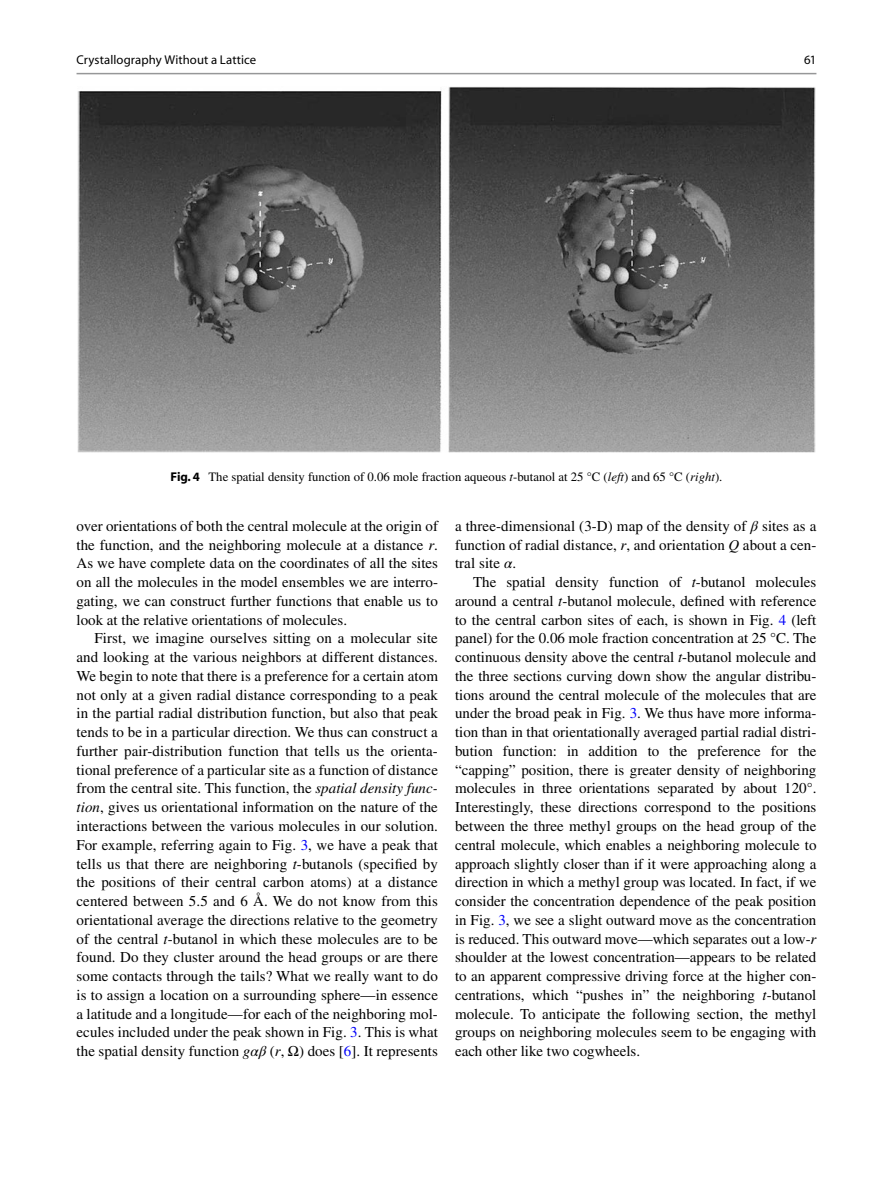
<style>
.page{position:relative;width:893px;height:1187px;background:#fff}
.page>*{position:absolute;margin:0;border:0;box-sizing:border-box;transform-origin:0 0}
.t1{font:15px/18.8px "Jhwrxt Wdyttl Kdfckv Times";color:#000;text-align:justify}
.t2{font:12.75px "Jhwrxt Wdyttl Kdfckv Times";color:#000}
.t3{font:12.75px "Mtjyym Gtgtcy Mvdhsk Myriad";letter-spacing:.005em;color:#000}
.t4{font:12.75px "Vrbrjf Xnckvy Nqfplh Myriad";color:#000}
.s1{font-family:"Sbjknm Mpncmm Bvfpsq Myriad";font-weight:700}
.s2{font-family:"Pgwgrq Ghlysq Hqwhxx Times";font-style:italic}
.s3{color:#0000fa}
.s4{font-family:"Ccvgpb Xfqvmr Pscpsj STIX General";font-style:italic}
.s5{font-family:"Dbwftm Xwskyw Jqplyt STIX General"}
</style>
<div class="page">
<img style="left:77px;top:87px;width:738px;height:365px">
<hr style="left:77px;top:73px;width:739px;height:1px;background:#969798">
<p class="t3" style="left:77px;top:54px;width:181px">Crystallography Without a Lattice</p>
<p class="t4" style="left:804px;top:54px;width:14px">61</p>
<p class="t2" style="left:171px;top:469px;width:553px"><span class="s1">Fig. 4</span> The spatial density function of 0.06 mole fraction aqueous <span class="s2">t</span>-butanol at 25 °C (<span class="s2">left</span>) and 65 °C (<span class="s2">right</span>).</p>
<p class="t1" style="left:77px;top:516px;width:363px">over orientations of both the central molecule at the origin of the function, and the neighboring molecule at a distance <span class="s2">r</span>.<br>As we have complete data on the coordinates of all the sites on all the molecules in the model ensembles we are interro&shy;gating, we can construct further functions that enable us to look at the relative orientations of molecules.</p>
<p class="t1" style="left:77px;top:629px;width:363px;text-indent:18px">First, we imagine ourselves sitting on a molecular site and looking at the various neighbors at different distances.<br>We begin to note that there is a preference for a certain atom not only at a given radial distance corresponding to a peak in the partial radial distribution function, but also that peak tends to be in a particular direction. We thus can construct a further pair-distribution function that tells us the orienta&shy;tional preference of a particular site as a function of distance from the central site. This function, the <span class="s2">spatial density func&shy;tion</span>, gives us orientational information on the nature of the interactions between the various molecules in our solution.<br>For example, referring again to Fig. <span class="s3">3</span>, we have a peak that tells us that there are neighboring <span class="s2">t</span>-butanols (specified by the positions of their central carbon atoms) at a distance centered between 5.5 and 6 Å. We do not know from this orientational average the directions relative to the geometry of the central <span class="s2">t</span>-butanol in which these molecules are to be found. Do they cluster around the head groups or are there some contacts through the tails? What we really want to do is to assign a location on a surrounding sphere—in essence a latitude and a longitude—for each of the neighboring mol&shy;ecules included under the peak shown in Fig. <span class="s3">3</span>. This is what the spatial density function <span class="s2">g</span><span class="s4">αβ</span> (<span class="s2">r</span>, <span class="s5">Ω</span>) does [<span class="s3">6</span>]. It represents</p>
<p class="t1" style="left:455px;top:516px;width:363px">a three-dimensional (3-D) map of the density of <span class="s4">β</span> sites as a function of radial distance, <span class="s2">r</span>, and orientation <span class="s2">Q</span> about a cen&shy;tral site <span class="s4">α</span>.</p>
<p class="t1" style="left:455px;top:572px;width:363px;text-indent:18px">The spatial density function of <span class="s2">t</span>-butanol molecules around a central <span class="s2">t</span>-butanol molecule, defined with reference to the central carbon sites of each, is shown in Fig. <span class="s3">4</span> (left panel) for the 0.06 mole fraction concentration at 25 °C. The continuous density above the central <span class="s2">t</span>-butanol molecule and the three sections curving down show the angular distribu&shy;tions around the central molecule of the molecules that are under the broad peak in Fig. <span class="s3">3</span>. We thus have more informa&shy;tion than in that orientationally averaged partial radial distri&shy;bution function: in addition to the preference for the “capping” position, there is greater density of neighboring molecules in three orientations separated by about 120°.<br>Interestingly, these directions correspond to the positions between the three methyl groups on the head group of the central molecule, which enables a neighboring molecule to approach slightly closer than if it were approaching along a direction in which a methyl group was located. In fact, if we consider the concentration dependence of the peak position in Fig. <span class="s3">3</span>, we see a slight outward move as the concentration is reduced. This outward move—which separates out a low-<span class="s2">r </span>shoulder at the lowest concentration—appears to be related to an apparent compressive driving force at the higher con&shy;centrations, which “pushes in” the neighboring <span class="s2">t</span>-butanol molecule. To anticipate the following section, the methyl groups on neighboring molecules seem to be engaging with each other like two cogwheels.</p>
</div>
